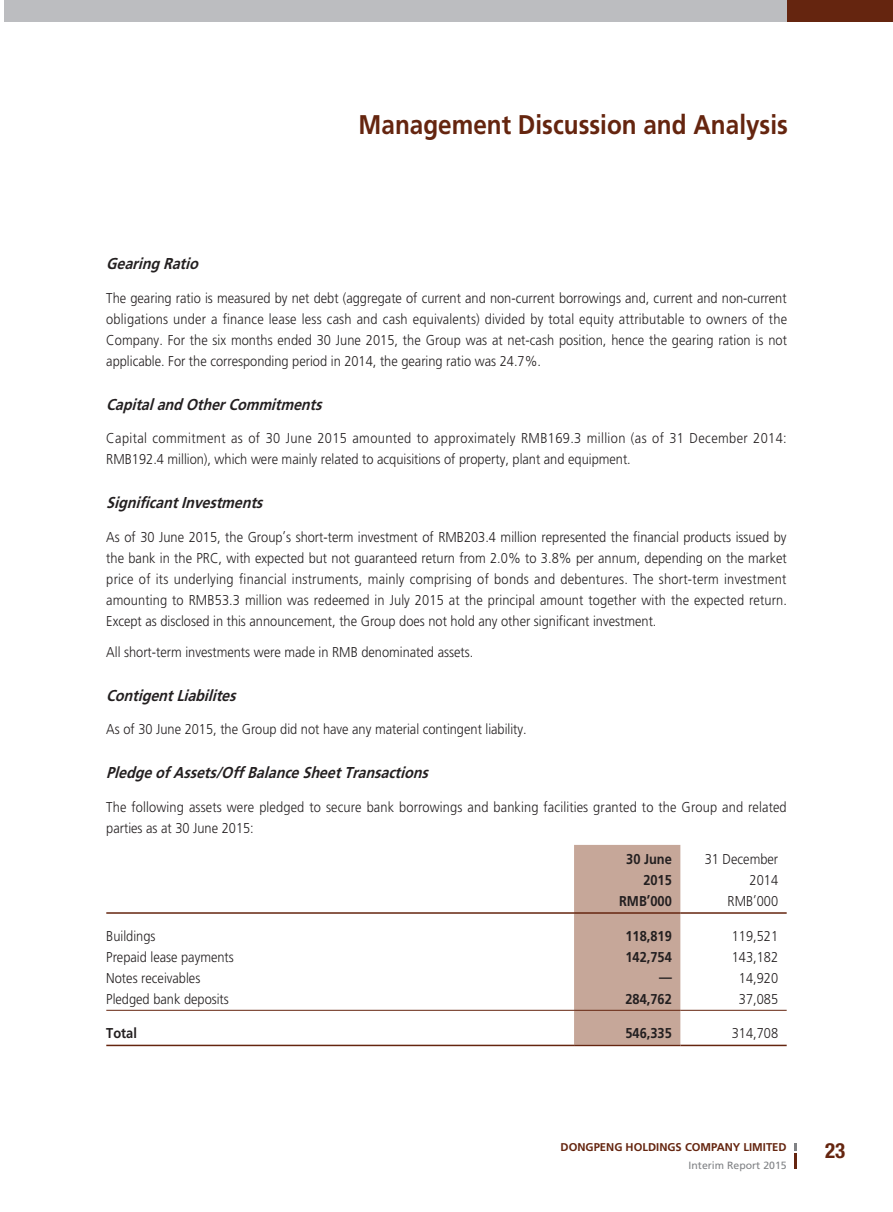
<style>
.page{position:relative;width:893px;height:1212px;background:#fff}
.page>*{position:absolute;margin:0;border:0;box-sizing:border-box;transform-origin:0 0}
.t1{font:700 27px "Frutiger LT Std";color:#65250f;scale:.9 1}
.t2{font:700 condensed 21px "Helvetica Neue LT Std";color:#65250f}
._5__副副標題{font:italic 700 15.75px "Frutiger LT Std";color:#231f20;scale:.9 1}
._1__內文{font:300 14.25px/21px "Frutiger LT Std";color:#231f20;text-align:justify;scale:.9 1}
._1__內文-2{font:300 14.25px/21px "Frutiger LT Std";letter-spacing:.03em;color:#231f20;scale:.9 1}
._1__內文-3{font:700 14.25px "Frutiger LT Std";color:#231f20;scale:.9 1}
.t3{font:700 11.25px "Frutiger LT Std";color:#65250f}
.t4{font:10.5px "Frutiger LT Std";color:#808285}
</style>
<div class="page">
<svg style="left:794px;top:1143px;width:2px;height:25px"></svg>
<div style="left:787px;top:0;width:106px;height:21px;background:#65250f"></div>
<div style="left:4px;top:0;width:783px;height:21px;background:#bcbdc0"></div>
<div style="left:574px;top:845px;width:106px;height:200px;background:#c6a799"></div>
<hr style="left:106px;top:912px;width:468px;height:2px;background:#65250f">
<hr style="left:574px;top:912px;width:106px;height:2px;background:#65250f">
<hr style="left:680px;top:912px;width:107px;height:2px;background:#65250f">
<hr style="left:106px;top:1010px;width:468px;height:1px;background:#65250f">
<hr style="left:574px;top:1010px;width:106px;height:1px;background:#65250f">
<hr style="left:680px;top:1010px;width:107px;height:1px;background:#65250f">
<hr style="left:106px;top:1045px;width:468px;height:1px;background:#65250f">
<hr style="left:574px;top:1045px;width:106px;height:1px;background:#65250f">
<hr style="left:680px;top:1045px;width:107px;height:1px;background:#65250f">
<h1 class="t1" style="left:359px;top:108px;width:479px">Management Discussion and Analysis</h1>
<p class="_5__副副標題" style="left:106px;top:254px;width:109px">Gearing Ratio</p>
<p class="_1__內文" style="left:106px;top:288px;width:758px">The gearing ratio is measured by net debt (aggregate of current and non-current borrowings and, current and non-current obligations under a finance lease less cash and cash equivalents) divided by total equity attributable to owners of the Company. For the six months ended 30 June 2015, the Group was at net-cash position, hence the gearing ration is not applicable. For the corresponding period in 2014, the gearing ratio was 24.7%.</p>
<p class="_5__副副標題" style="left:106px;top:395px;width:246px">Capital and Other Commitments</p>
<p class="_1__內文-2" style="left:106px;top:428px;width:758px">Capital commitment as of 30 June 2015 amounted to approximately RMB169.3 million (as of 31 December 2014:<br>RMB192.4 million), which were mainly related to acquisitions of property, plant and equipment.</p>
<p class="_5__副副標題" style="left:106px;top:493px;width:180px">Significant Investments</p>
<p class="_1__內文" style="left:106px;top:526px;width:758px">As of 30 June 2015, the Group’s short-term investment of RMB203.4 million represented the financial products issued by the bank in the PRC, with expected but not guaranteed return from 2.0% to 3.8% per annum, depending on the market price of its underlying financial instruments, mainly comprising of bonds and debentures. The short-term investment amounting to RMB53.3 million was redeemed in July 2015 at the principal amount together with the expected return.<br>Except as disclosed in this announcement, the Group does not hold any other significant investment.</p>
<p class="_1__內文" style="left:106px;top:642px;width:409px">All short-term investments were made in RMB denominated assets.</p>
<p class="_5__副副標題" style="left:106px;top:686px;width:151px">Contigent Liabilites</p>
<p class="_1__內文" style="left:106px;top:719px;width:469px">As of 30 June 2015, the Group did not have any material contingent liability.</p>
<p class="_5__副副標題" style="left:106px;top:763px;width:364px">Pledge of Assets/Off Balance Sheet Transactions</p>
<p class="_1__內文" style="left:106px;top:796px;width:757px">The following assets were pledged to secure bank borrowings and banking facilities granted to the Group and related parties as at 30 June 2015:</p>
<p class="_1__內文-3" style="left:626px;top:851px;width:52px">30 June</p>
<p class="_1__內文-3" style="left:643px;top:872px;width:33px">2015</p>
<p class="_1__內文" style="left:705px;top:849px;width:83px">31 December</p>
<p class="_1__內文" style="left:750px;top:870px;width:33px">2014</p>
<p class="_1__內文-3" style="left:619px;top:893px;width:60px">RMB’000</p>
<p class="_1__內文" style="left:727px;top:891px;width:58px">RMB’000</p>
<p class="_1__內文" style="left:106px;top:925px;width:56px">Buildings</p>
<p class="_1__內文-3" style="left:625px;top:927px;width:53px">118,819</p>
<p class="_1__內文" style="left:732px;top:925px;width:53px">119,521</p>
<p class="_1__內文" style="left:106px;top:946px;width:143px">Prepaid lease payments</p>
<p class="_1__內文-3" style="left:625px;top:948px;width:53px">142,754</p>
<p class="_1__內文" style="left:732px;top:946px;width:53px">143,182</p>
<p class="_1__內文" style="left:106px;top:967px;width:106px">Notes receivables</p>
<p class="_1__內文-3" style="left:659px;top:968px;width:16px">—</p>
<p class="_1__內文" style="left:739px;top:967px;width:45px">14,920</p>
<p class="_1__內文" style="left:106px;top:988px;width:138px">Pledged bank deposits</p>
<p class="_1__內文-3" style="left:625px;top:990px;width:53px">284,762</p>
<p class="_1__內文" style="left:739px;top:988px;width:45px">37,085</p>
<p class="_1__內文-3" style="left:106px;top:1025px;width:36px">Total</p>
<p class="_1__內文-3" style="left:625px;top:1025px;width:53px">546,335</p>
<p class="_1__內文" style="left:732px;top:1023px;width:53px">314,708</p>
<p class="t3" style="left:561px;top:1141px;width:228px">DONGPENG HOLDINGS COMPANY LIMITED</p>
<p class="t4" style="left:689px;top:1159px;width:100px">Interim Report 2015</p>
<h2 class="t2" style="left:825px;top:1138px;width:22px">23</h2>
</div>
